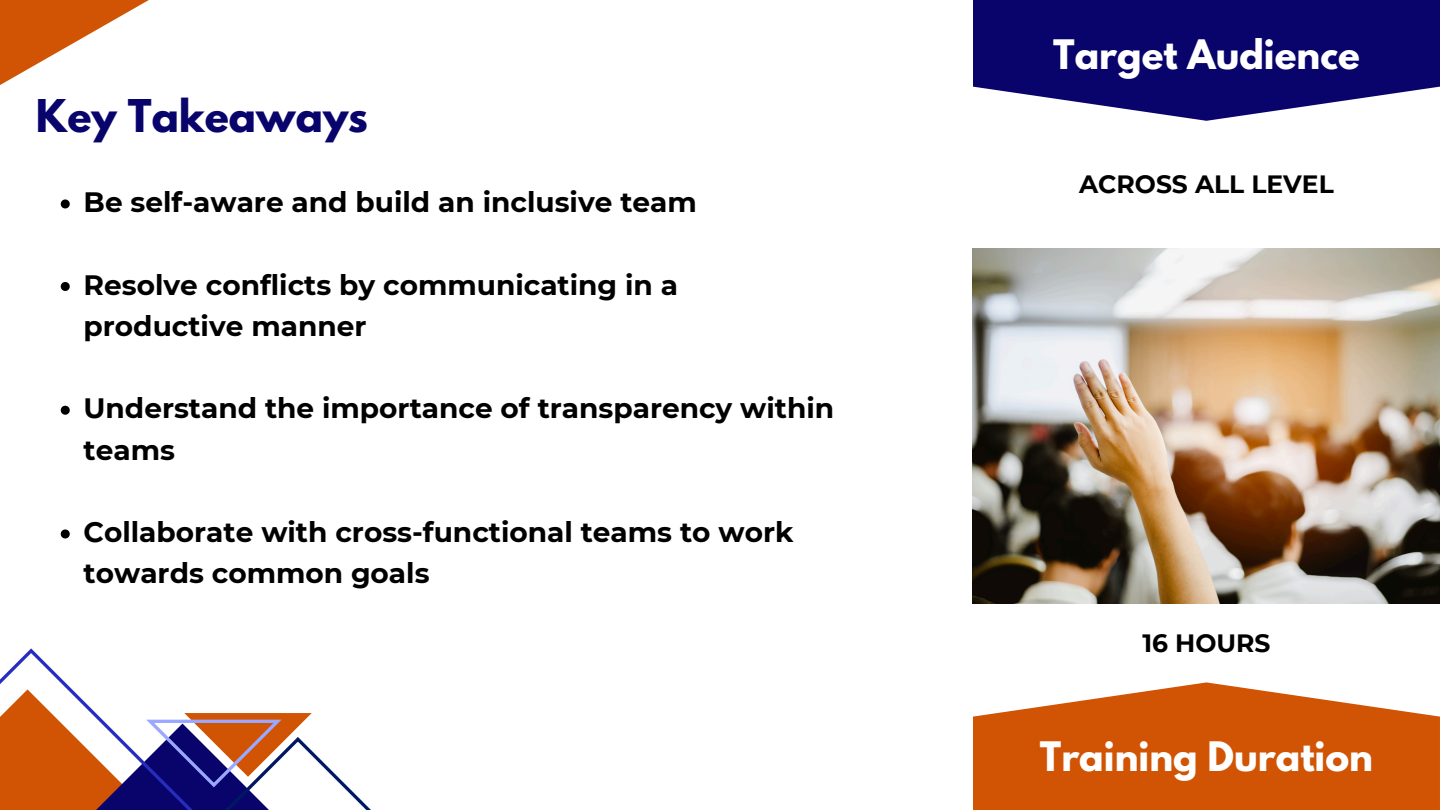
<style>
.page{position:relative;width:1440px;height:810px;background:#fff}
.page>*{position:absolute;margin:0;border:0;box-sizing:border-box;transform-origin:0 0}
.t1{font:700 40px "League Spartan";color:#09046b}
.t2{font:700 36px "League Spartan";color:#fff}
.t3{font:700 28px/41.2px "Montserrat";color:#000}
.t4{font:700 25px "Montserrat";color:#000}
</style>
<div class="page">
<img style="left:973px;top:248px;width:467px;height:355px">
<svg style="left:973px;top:682px;width:467px;height:128px;fill:#d15404"></svg>
<svg style="left:973px;top:0;width:467px;height:121px;fill:#09046b"></svg>
<svg style="left:61px;top:199px;width:9px;height:9px"></svg>
<svg style="left:61px;top:282px;width:9px;height:9px"></svg>
<svg style="left:61px;top:406px;width:9px;height:9px"></svg>
<svg style="left:61px;top:529px;width:9px;height:9px"></svg>
<svg style="left:0;top:648px;width:371px;height:162px"></svg>
<svg style="left:0;top:0;width:149px;height:85px"></svg>
<p class="t1" style="left:36px;top:96px;width:334px">Key Takeaways</p>
<h1 class="t3" style="left:84px;top:182px;width:615px">Be self-aware and build an inclusive team</h1>
<p class="t3" style="left:84px;top:264px;width:596px">Resolve conflicts by communicating in a productive manner</p>
<p class="t3" style="left:84px;top:388px;width:752px">Understand the importance of transparency within teams</p>
<p class="t3" style="left:84px;top:512px;width:712px">Collaborate with cross-functional teams to work towards common goals</p>
<p class="t2" style="left:1053px;top:36px;width:308px">Target Audience</p>
<p class="t4" style="left:1079px;top:169px;width:256px">ACROSS ALL LEVEL</p>
<p class="t4" style="left:1142px;top:628px;width:130px">16 HOURS</p>
<p class="t2" style="left:1040px;top:739px;width:335px">Training Duration</p>
</div>
